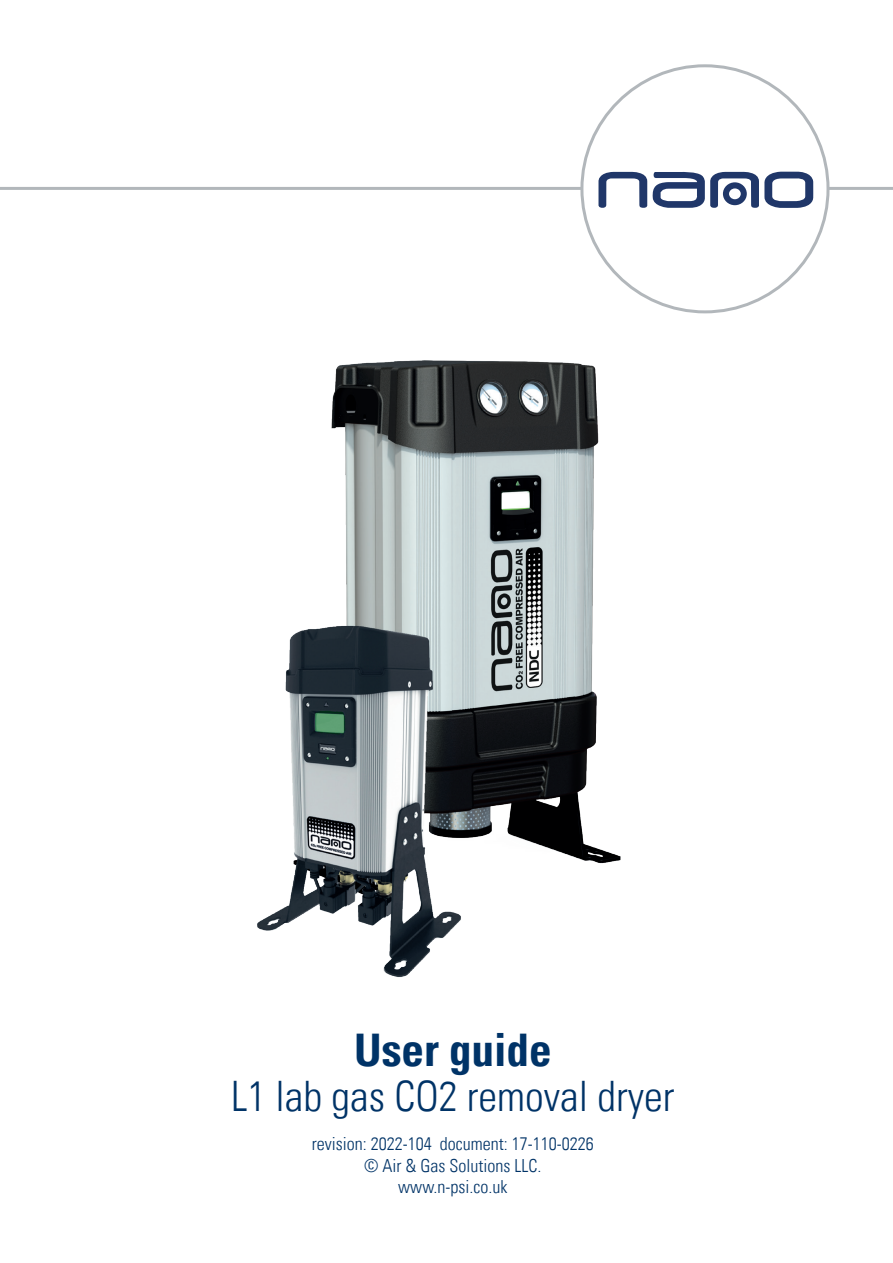
<style>
.page{position:relative;width:893px;height:1263px;background:#fff}
.page>*{position:absolute;margin:0;border:0;box-sizing:border-box;transform-origin:0 0}
.t1{font:700 condensed 45px "Univers";color:#003367}
.t2{font:300 condensed 42px "Univers LT";color:#003367}
.t3{font:300 condensed 18px/21.6px "Univers LT";color:#003367;text-align:center}
</style>
<div class="page">
<hr style="left:0;top:187px;width:893px;height:3px;background:#b2b7bb">
<img style="left:257px;top:360px;width:364px;height:617px">
<div style="left:582px;top:66px;width:246px;height:246px;background:#fff;border-radius:50%"></div>
<svg style="left:598px;top:172px;width:215px;height:36px"></svg>
<h1 class="t1" style="left:354px;top:1022px;width:199px">User guide</h1>
<h2 class="t2" style="left:231px;top:1071px;width:445px">L1 lab gas CO2 removal dryer</h2>
<p class="t3" style="left:312px;top:1133px;width:283px">revision: 2022-104 document: 17-110-0226 © Air &amp; Gas Solutions LLC. www.n-psi.co.uk</p>
</div>
